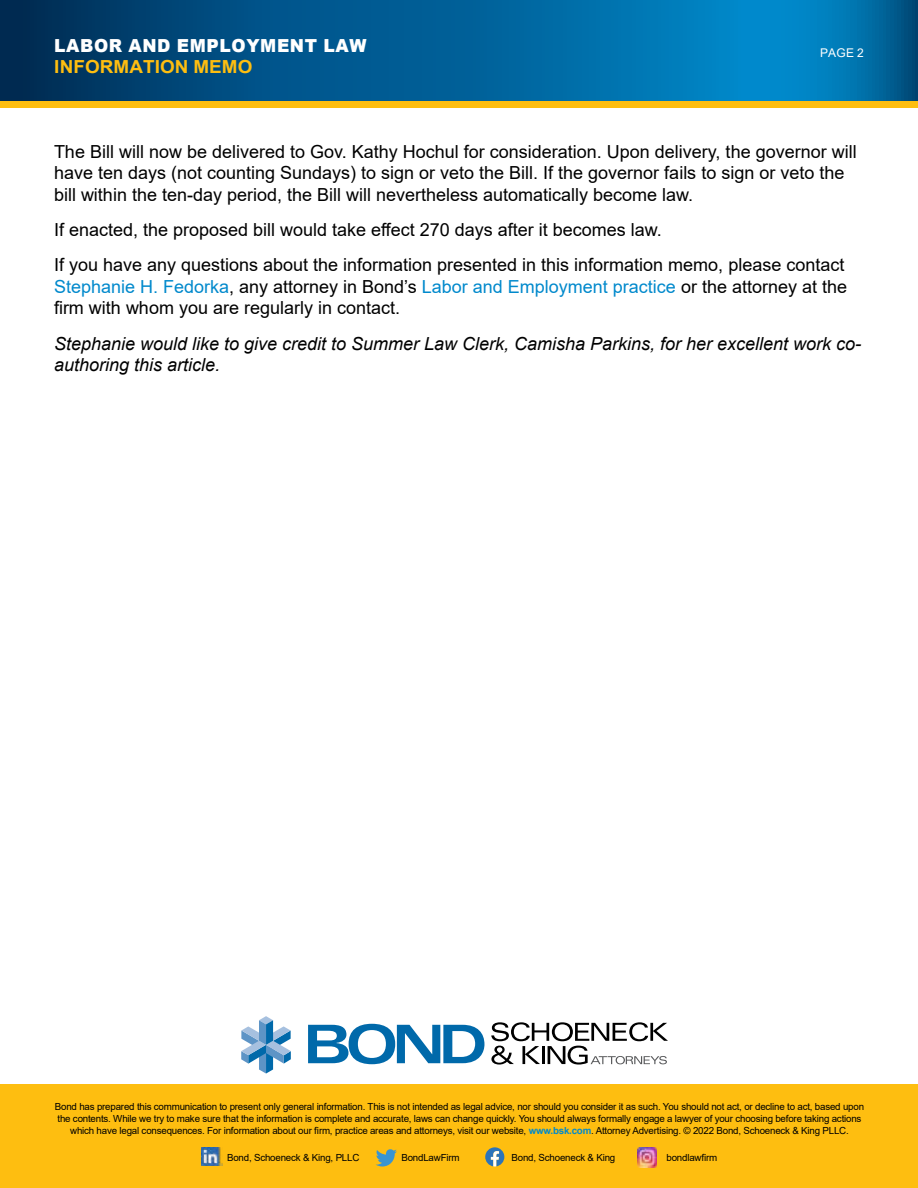
<style>
.page{position:relative;width:918px;height:1188px;background:#fff}
.page>*{position:absolute;margin:0;border:0;box-sizing:border-box;transform-origin:0 0}
.t1{font:18px/21.6px "Arial";color:#000}
.t2{font:italic 18px/21.6px "Arial";color:#000}
.t3{font:900 18px "Arial";letter-spacing:.035em;color:#fff;scale:.95 1}
.t4{font:700 18px "Arial";letter-spacing:.005em;color:#febe10;scale:1.05 1}
.t5{font:12px "Arial";color:#fff}
.t6{font:9.75px/11.7px "Arial";letter-spacing:-.02em;color:#000;text-align:center}
.s1{color:#0089cc}
.s2{font-weight:700;color:#0089cc}
</style>
<div class="page">
<div style="left:0;top:1084px;width:918px;height:104px;background:#febe10"></div>
<svg style="left:241px;top:1016px;width:50px;height:58px"></svg>
<svg style="left:308px;top:1024px;width:176px;height:40px"></svg>
<svg style="left:491px;top:1022px;width:177px;height:43px"></svg>
<svg style="left:376px;top:1149px;width:21px;height:18px"></svg>
<svg style="left:485px;top:1147px;width:19px;height:19px"></svg>
<img style="left:637px;top:1148px;width:20px;height:19px">
<img style="left:201px;top:1148px;width:22px;height:18px">
<div style="left:0;top:54px;width:918px;height:54px;background:#febe10"></div>
<svg style="left:0;top:0;width:918px;height:101px;background:#005f96"></svg>
<h1 class="t3" style="left:54px;top:32px;width:330px">LABOR AND EMPLOYMENT LAW</h1>
<h1 class="t4" style="left:54px;top:54px;width:190px">INFORMATION MEMO</h1>
<p class="t5" style="left:820px;top:45px;width:45px">PAGE 2</p>
<p class="t1" style="left:54px;top:141px;width:804px">The Bill will now be delivered to Gov. Kathy Hochul for consideration. Upon delivery, the governor will have ten days (not counting Sundays) to sign or veto the Bill. If the governor fails to sign or veto the bill within the ten-day period, the Bill will nevertheless automatically become law.</p>
<h1 class="t1" style="left:54px;top:212px;width:792px;line-height:35.1px">If enacted, the proposed bill would take effect 270 days after it becomes law.<br>If you have any questions about the information presented in this information memo, please contact</h1>
<h1 class="t1" style="left:54px;top:276px;width:795px"><span class="s1">Stephanie H. Fedorka</span>, any attorney in Bond’s <span class="s1">Labor and Employment practice</span> or the attorney at the firm with whom you are regularly in contact.</h1>
<h1 class="t2" style="left:54px;top:333px;width:809px">Stephanie would like to give credit to Summer Law Clerk, Camisha Parkins, for her excellent work co&shy;authoring this article.</h1>
<p class="t6" style="left:55px;top:1101px;width:811px">Bond has prepared this communication to present only general information. This is not intended as legal advice, nor should you consider it as such. You should not act, or decline to act, based upon the contents. While we try to make sure that the information is complete and accurate, laws can change quickly. You should always formally engage a lawyer of your choosing before taking actions which have legal consequences. For information about our firm, practice areas and attorneys, visit our website, <span class="s2">www.bsk.com</span>. Attorney Advertising. © 2022 Bond, Schoeneck &amp; King PLLC.</p>
<p class="t6" style="left:227px;top:1152px;width:134px">Bond, Schoeneck &amp; King, PLLC</p>
<p class="t6" style="left:401px;top:1152px;width:60px">BondLawFirm</p>
<p class="t6" style="left:512px;top:1152px;width:105px">Bond, Schoeneck &amp; King</p>
<p class="t6" style="left:666px;top:1152px;width:52px">bondlawfirm</p>
</div>
